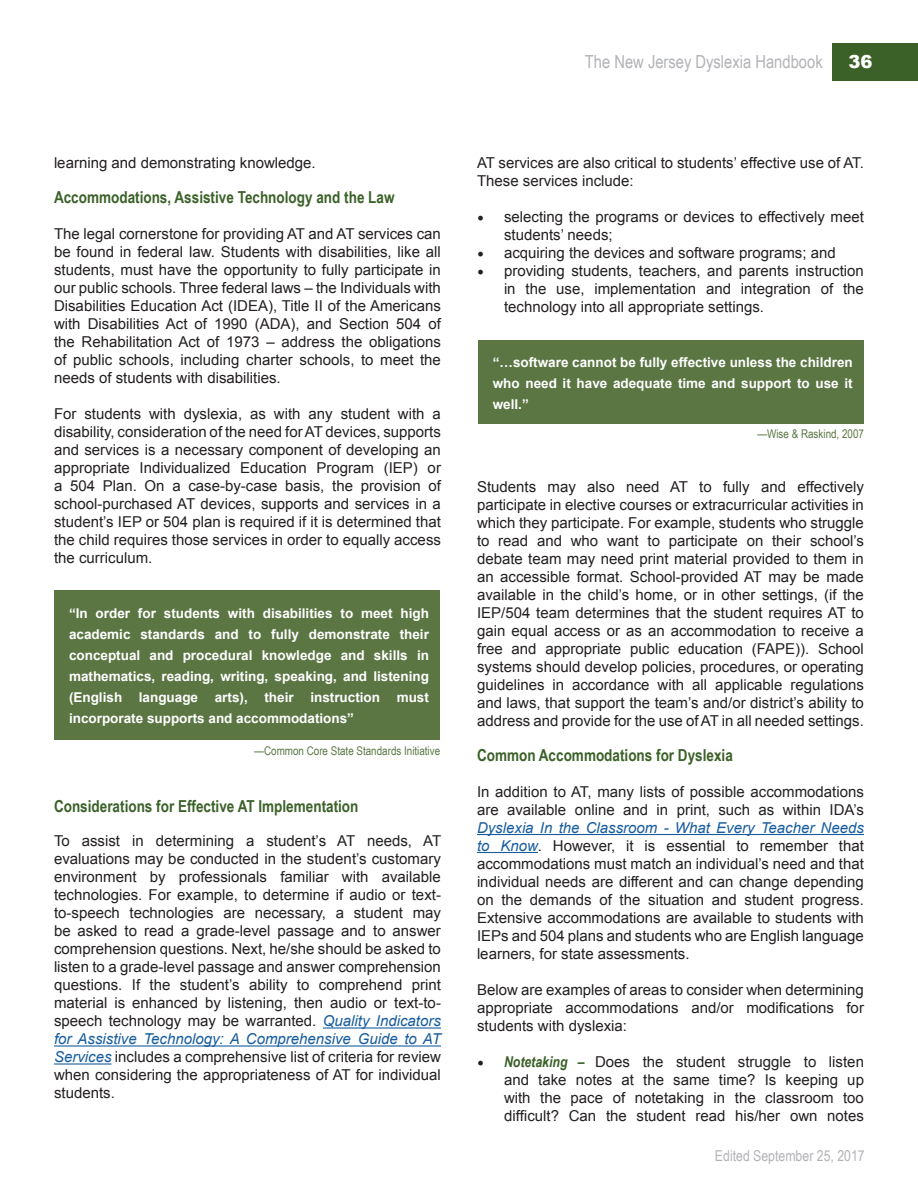
<style>
.page{position:relative;width:918px;height:1188px;background:#fff}
.page>*{position:absolute;margin:0;border:0;box-sizing:border-box;transform-origin:0 0}
.t1{font:18px "Arial Narrow";color:#b2b3b7}
.t2{font:900 18px "Arial";color:#fff}
.t3{font:700 16.5px "Arial Narrow";color:#3b6128}
.t4{font:15px/18px "Arial";color:#231f20;text-align:justify}
.t5{font:15px "Arial Narrow";color:#b2b3b7}
.t6{font:700 13.5px/21px "Arial";color:#fff;text-align:justify}
.t7{font:12px "Arial Narrow";color:#5b7643}
.s1{font-style:italic;color:#175d9e}
.s2{font-family:"Minion Pro";font-size:18px}
.s3{font-family:"Arial Narrow";font-weight:700;font-style:italic;color:#3b6128}
</style>
<div class="page">
<div style="left:832px;top:44px;width:86px;height:37px;background:#3b6128"></div>
<hr style="left:323px;top:1027px;width:118px;height:2px;background:#175d9e">
<hr style="left:54px;top:1045px;width:387px;height:2px;background:#175d9e">
<hr style="left:54px;top:1063px;width:58px;height:2px;background:#175d9e">
<hr style="left:477px;top:834px;width:387px;height:1px;background:#175d9e">
<hr style="left:477px;top:852px;width:61px;height:1px;background:#175d9e">
<div style="left:55px;top:590px;width:385px;height:150px;background:#5b7643"></div>
<div style="left:478px;top:340px;width:386px;height:84px;background:#5b7643"></div>
<p class="t4" style="left:54px;top:154px;width:263px">learning and demonstrating knowledge.</p>
<p class="t3" style="left:54px;top:185px;width:342px">Accommodations, Assistive Technology and the Law</p>
<p class="t4" style="left:54px;top:225px;width:388px">The legal cornerstone for providing AT and AT services can be found in federal law. Students with disabilities, like all students, must have the opportunity to fully participate in our public schools. Three federal laws – the Individuals with Disabilities Education Act (IDEA), Title II of the Americans with Disabilities Act of 1990 (ADA), and Section 504 of the Rehabilitation Act of 1973 – address the obligations of public schools, including charter schools, to meet the needs of students with disabilities.</p>
<p class="t4" style="left:54px;top:405px;width:389px">For students with dyslexia, as with any student with a disability, consideration of the need for AT devices, supports and services is a necessary component of developing an appropriate Individualized Education Program (IEP) or a 504 Plan. On a case-by-case basis, the provision of school-purchased AT devices, supports and services in a student’s IEP or 504 plan is required if it is determined that the child requires those services in order to equally access the curriculum.</p>
<p class="t6" style="left:69px;top:603px;width:362px">“In order for students with disabilities to meet high academic standards and to fully demonstrate their conceptual and procedural knowledge and skills in mathematics, reading, writing, speaking, and listening (English language arts), their instruction must incorporate supports and accommodations”</p>
<p class="t7" style="left:254px;top:742px;width:187px">—Common Core State Standards Initiative</p>
<p class="t3" style="left:54px;top:794px;width:306px">Considerations for Effective AT Implementation</p>
<p class="t4" style="left:54px;top:832px;width:389px">To assist in determining a student’s AT needs, AT evaluations may be conducted in the student’s customary environment by professionals familiar with available technologies. For example, to determine if audio or text&shy;to-speech technologies are necessary, a student may be asked to read a grade-level passage and to answer comprehension questions. Next, he/she should be asked to listen to a grade-level passage and answer comprehension questions. If the student’s ability to comprehend print material is enhanced by listening, then audio or text-to&shy;speech technology may be warranted. <span class="s1">Quality Indicators for Assistive Technology: A Comprehensive Guide to AT Services</span> includes a comprehensive list of criteria for review when considering the appropriateness of AT for individual students.</p>
<p class="t1" style="left:585px;top:48px;width:239px">The New Jersey Dyslexia Handbook</p>
<p class="t2" style="left:849px;top:48px;width:26px">36</p>
<p class="t4" style="left:477px;top:154px;width:389px">AT services are also critical to students’ effective use of AT.<br>These services include:</p>
<p class="t4" style="left:504px;top:208px;width:361px;text-indent:-27px"><span class="s2">•</span> selecting the programs or devices to effectively meet students’ needs;</p>
<p class="t4" style="left:477px;top:244px;width:360px"><span class="s2">•</span> acquiring the devices and software programs; and</p>
<p class="t4" style="left:504px;top:262px;width:361px;text-indent:-27px"><span class="s2">•</span> providing students, teachers, and parents instruction in the use, implementation and integration of the technology into all appropriate settings.</p>
<p class="t6" style="left:493px;top:353px;width:362px">“…software cannot be fully effective unless the children who need it have adequate time and support to use it well.”</p>
<p class="t7" style="left:757px;top:425px;width:108px">—Wise &amp; Raskind, 2007</p>
<p class="t4" style="left:477px;top:478px;width:388px">Students may also need AT to fully and effectively participate in elective courses or extracurricular activities in which they participate. For example, students who struggle to read and who want to participate on their school’s debate team may need print material provided to them in an accessible format. School-provided AT may be made available in the child’s home, or in other settings, (if the IEP/504 team determines that the student requires AT to gain equal access or as an accommodation to receive a free and appropriate public education (FAPE)). School systems should develop policies, procedures, or operating guidelines in accordance with all applicable regulations and laws, that support the team’s and/or district’s ability to address and provide for the use of AT in all needed settings.</p>
<p class="t3" style="left:477px;top:743px;width:257px">Common Accommodations for Dyslexia</p>
<p class="t4" style="left:477px;top:783px;width:389px">In addition to AT, many lists of possible accommodations are available online and in print, such as within IDA’s <span class="s1">Dyslexia In the Classroom - What Every Teacher Needs to Know</span>. However, it is essential to remember that accommodations must match an individual’s need and that individual needs are different and can change depending on the demands of the situation and student progress.<br>Extensive accommodations are available to students with IEPs and 504 plans and students who are English language learners, for state assessments.</p>
<p class="t4" style="left:477px;top:981px;width:388px">Below are examples of areas to consider when determining appropriate accommodations and/or modifications for students with dyslexia:</p>
<p class="t4" style="left:504px;top:1053px;width:362px;text-indent:-27px"><span class="s2">•</span> <span class="s3">Notetaking –</span> Does the student struggle to listen and take notes at the same time? Is keeping up with the pace of notetaking in the classroom too difficult? Can the student read his/her own notes</p>
<p class="t5" style="left:715px;top:1144px;width:151px">Edited September 25, 2017</p>
</div>
